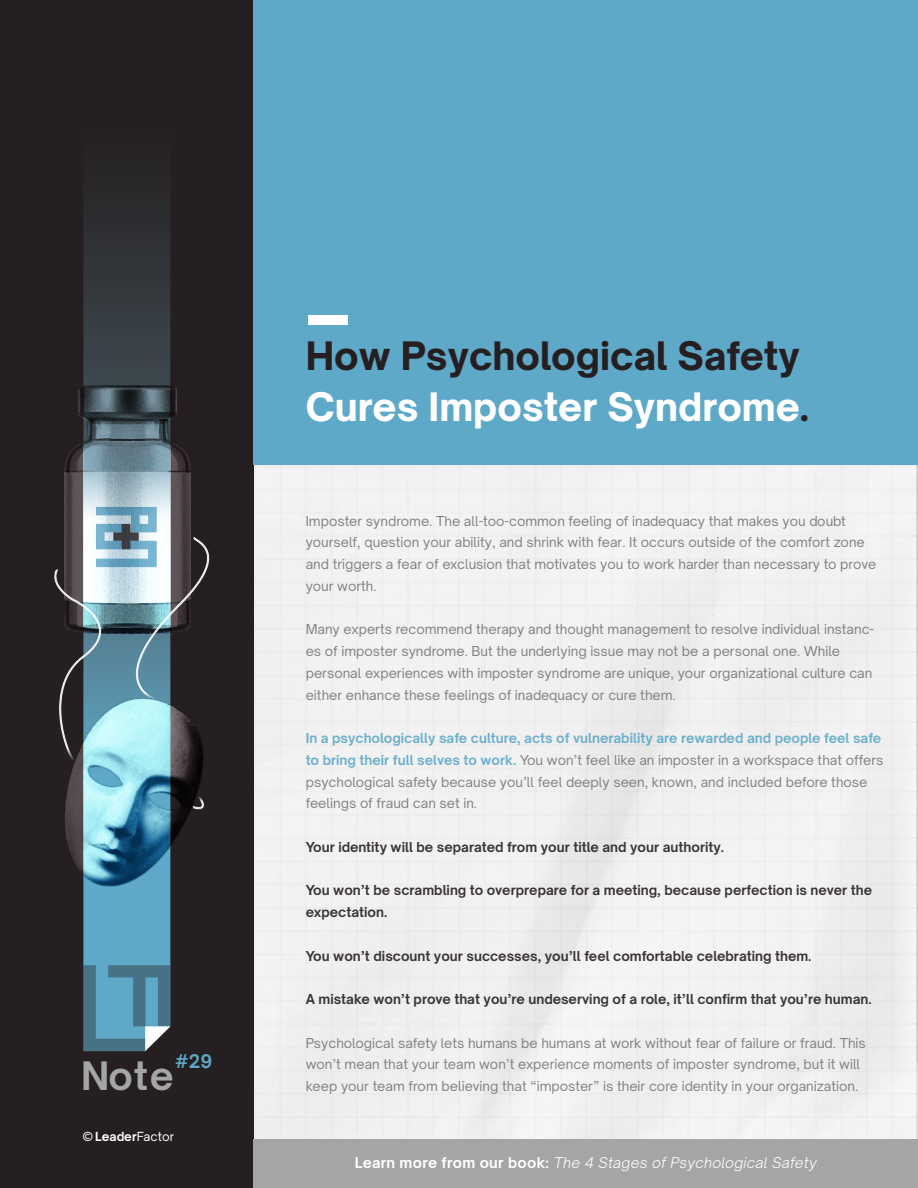
<style>
.page{position:relative;width:918px;height:1188px;background:#fff}
.page>*{position:absolute;margin:0;border:0;box-sizing:border-box;transform-origin:0 0}
.t1{font:800 37.5px/51px "Open Sauce One";color:#261f21}
.t2{font:700 37.5px "Open Sauce One";color:#a4a5a5}
.t3{font:700 18px "Open Sauce One";color:#5ea8c8}
.t4{font:italic 300 14.25px "Open Sauce One";letter-spacing:.02em;color:#fff}
.t5{font:13.2px/21.8px "Open Sauce One";color:#767576}
.t6{font:700 13.2px/21.8px "Open Sauce One";color:#261f21}
.t7{font:12px "Open Sauce One";letter-spacing:.005em;color:#fff}
.s1{font-weight:700}
.s2{color:#fff}
.s3{font-weight:700;color:#5ea8c8}
.s4{font-weight:700;font-style:normal}
</style>
<div class="page">
<div style="left:254px;top:464px;width:661px;height:676px;background:#f1f1f1"></div>
<div style="left:0;top:0;width:254px;height:1188px;background:#261f21"></div>
<div style="left:254px;top:0;width:664px;height:464px;background:#5ea8c8"></div>
<svg style="left:83px;top:194px;width:87px;height:771px"></svg>
<img style="left:64px;top:343px;width:127px;height:164px">
<img style="left:83px;top:470px;width:87px;height:37px">
<div style="left:309px;top:315px;width:39px;height:10px;background:#fff"></div>
<svg style="left:83px;top:965px;width:87px;height:86px;background:#578ba2"></svg>
<div style="left:254px;top:1140px;width:664px;height:48px;background:#a4a5a5"></div>
<img style="left:83px;top:763px;width:87px;height:169px">
<img style="left:170px;top:763px;width:33px;height:169px">
<img style="left:64px;top:763px;width:19px;height:108px">
<svg style="left:192px;top:793px;width:12px;height:17px"></svg>
<svg style="left:54px;top:507px;width:156px;height:256px"></svg>
<h2 class="t3" style="left:175px;top:1050px;width:39px">#29</h2>
<h1 class="t2" style="left:81px;top:1051px;width:94px">Note</h1>
<p class="t7" style="left:82px;top:1129px;width:93px">© <span class="s1">Leader</span>Factor</p>
<h1 class="t1" style="left:306px;top:329px;width:505px">How Psychological Safety<br><span class="s2">Cures Imposter Syndrome</span>.</h1>
<p class="t5" style="left:306px;top:510px;width:572px">Imposter syndrome. The all-too-common feeling of inadequacy that makes you doubt yourself, question your ability, and shrink with fear. It occurs outside of the comfort zone and triggers a fear of exclusion that motivates you to work harder than necessary to prove your worth.</p>
<p class="t5" style="left:306px;top:618px;width:570px">Many experts recommend therapy and thought management to resolve individual instanc&shy;es of imposter syndrome. But the underlying issue may not be a personal one. While personal experiences with imposter syndrome are unique, your organizational culture can either enhance these feelings of inadequacy or cure them.</p>
<p class="t5" style="left:306px;top:727px;width:579px"><span class="s3">In a psychologically safe culture, acts of vulnerability are rewarded and people feel safe to bring their full selves to work.</span> You won’t feel like an imposter in a workspace that offers psychological safety because you’ll feel deeply seen, known, and included before those feelings of fraud can set in.</p>
<p class="t6" style="left:306px;top:836px;width:420px">Your identity will be separated from your title and your authority.</p>
<p class="t6" style="left:306px;top:879px;width:568px">You won’t be scrambling to overprepare for a meeting, because perfection is never the expectation.</p>
<p class="t6" style="left:306px;top:945px;width:507px">You won’t discount your successes, you’ll feel comfortable celebrating them.</p>
<p class="t6" style="left:306px;top:988px;width:567px">A mistake won’t prove that you’re undeserving of a role, it’ll confirm that you’re human.</p>
<p class="t5" style="left:306px;top:1032px;width:562px">Psychological safety lets humans be humans at work without fear of failure or fraud. This won’t mean that your team won’t experience moments of imposter syndrome, but it will keep your team from believing that “imposter” is their core identity in your organization.</p>
<p class="t4" style="left:355px;top:1154px;width:464px"><span class="s4">Learn more from our book:</span> The 4 Stages of Psychological Safety</p>
</div>
